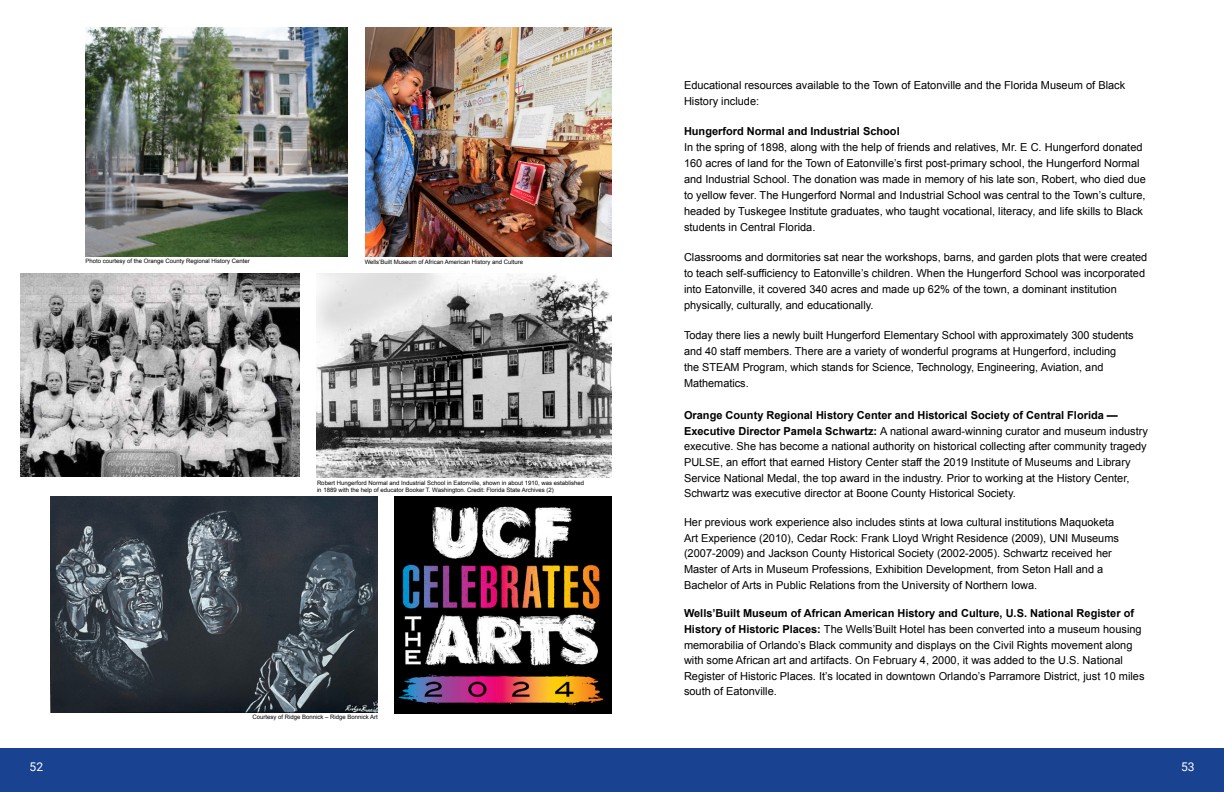
<style>
.page{position:relative;width:1224px;height:792px;background:#fff}
.page>*{position:absolute;margin:0;border:0;box-sizing:border-box;transform-origin:0 0}
.t1{font:12px "Roboto";color:#fff}
.t2{font:11px/15.7px "Arial";color:#000}
.t3{font:700 11px "Arial";color:#000}
.t4{font:6px/7.2px "Arial";color:#000}
.s1{font-weight:700}
</style>
<div class="page">
<div style="left:0;top:748px;width:1224px;height:44px;background:#194390"></div>
<img style="left:395px;top:497px;width:217px;height:216px">
<img style="left:365px;top:27px;width:247px;height:229px">
<img style="left:51px;top:496px;width:327px;height:217px">
<img style="left:86px;top:27px;width:262px;height:229px">
<img style="left:317px;top:274px;width:295px;height:203px">
<img style="left:21px;top:273px;width:279px;height:204px">
<p class="t4" style="left:86px;top:257px;width:166px">Photo courtesy of the Orange County Regional History Center</p>
<p class="t4" style="left:365px;top:258px;width:160px">Wells’Built Museum of African American History and Culture</p>
<p class="t4" style="left:317px;top:479px;width:269px">Robert Hungerford Normal and Industrial School in Eatonville, shown in about 1910, was established in 1889 with the help of educator Booker T. Washington. Credit: Florida State Archives (2)</p>
<p class="t4" style="left:252px;top:714px;width:127px">Courtesy of Ridge Bonnick – Ridge Bonnick Art</p>
<p class="t2" style="left:684px;top:78px;width:443px;line-height:16px">Educational resources available to the Town of Eatonville and the Florida Museum of Black<br>History include:</p>
<p class="t3" style="left:684px;top:124px;width:217px">Hungerford Normal and Industrial School</p>
<p class="t2" style="left:684px;top:140px;width:464px;line-height:16px">In the spring of 1898, along with the help of friends and relatives, Mr. E C. Hungerford donated 160 acres of land for the Town of Eatonville’s first post-primary school, the Hungerford Normal and Industrial School. The donation was made in memory of his late son, Robert, who died due to yellow fever. The Hungerford Normal and Industrial School was central to the Town’s culture, headed by Tuskegee Institute graduates, who taught vocational, literacy, and life skills to Black students in Central Florida.</p>
<p class="t2" style="left:684px;top:250px;width:465px;line-height:16px">Classrooms and dormitories sat near the workshops, barns, and garden plots that were created to teach self-sufficiency to Eatonville’s children. When the Hungerford School was incorporated into Eatonville, it covered 340 acres and made up 62% of the town, a dominant institution physically, culturally, and educationally.</p>
<p class="t2" style="left:684px;top:328px;width:451px;line-height:16px">Today there lies a newly built Hungerford Elementary School with approximately 300 students and 40 staff members. There are a variety of wonderful programs at Hungerford, including the STEAM Program, which stands for Science, Technology, Engineering, Aviation, and Mathematics.</p>
<p class="t2" style="left:684px;top:407px;width:466px"><span class="s1">Orange County Regional History Center and Historical Society of Central Florida — Executive Director Pamela Schwartz:</span> A national award-winning curator and museum industry executive. She has become a national authority on historical collecting after community tragedy PULSE, an effort that earned History Center staff the 2019 Institute of Museums and Library Service National Medal, the top award in the industry. Prior to working at the History Center, Schwartz was executive director at Boone County Historical Society.</p>
<p class="t2" style="left:684px;top:514px;width:437px">Her previous work experience also includes stints at Iowa cultural institutions Maquoketa Art Experience (2010), Cedar Rock: Frank Lloyd Wright Residence (2009), UNI Museums (2007-2009) and Jackson County Historical Society (2002-2005). Schwartz received her Master of Arts in Museum Professions, Exhibition Development, from Seton Hall and a Bachelor of Arts in Public Relations from the University of Northern Iowa.</p>
<p class="t2" style="left:684px;top:606px;width:462px"><span class="s1">Wells’Built Museum of African American History and Culture, U.S. National Register of History of Historic Places:</span> The Wells’Built Hotel has been converted into a museum housing memorabilia of Orlando’s Black community and displays on the Civil Rights movement along with some African art and artifacts. On February 4, 2000, it was added to the U.S. National Register of Historic Places. It’s located in downtown Orlando’s Parramore District, just 10 miles south of Eatonville.</p>
<p class="t1" style="left:30px;top:758px;width:15px">52</p>
<p class="t1" style="left:1181px;top:758px;width:15px">53</p>
</div>
